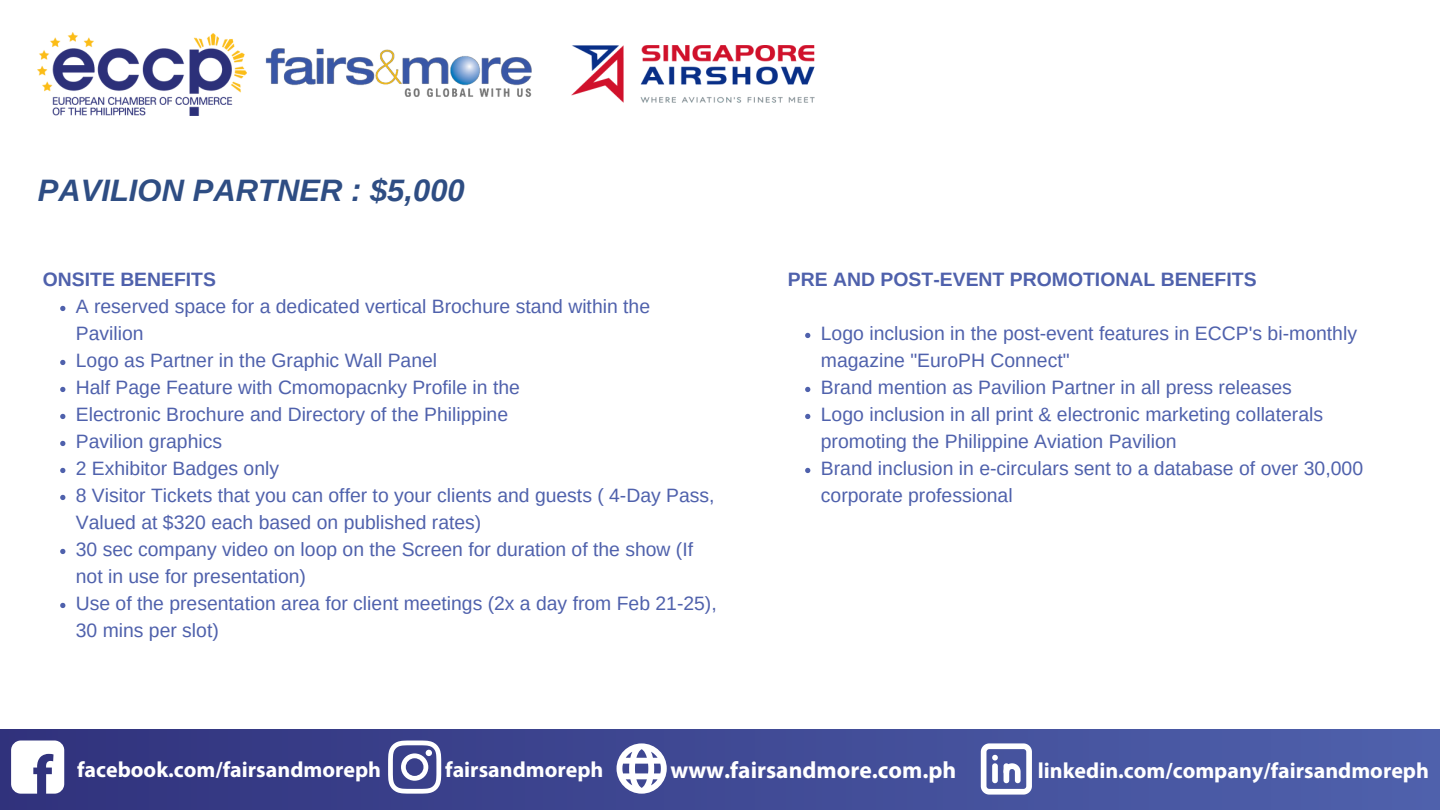
<style>
.page{position:relative;width:1440px;height:810px;background:#fff}
.page>*{position:absolute;margin:0;border:0;box-sizing:border-box;transform-origin:0 0}
.t1{font:italic 700 31px "Arimo";color:#2e4d83}
.t2{font:700 23.5px "Myriad Pro";color:#fff}
.t3{font:700 22px "Myriad Pro";color:#fff}
.t4{font:19.4px/27px "Arimo";color:#4f61ac}
.t5{font:700 19.4px "Arimo";color:#4f61ac}
.t6{font:19.3px/27px "Arimo";color:#4f61ac}
.t7{font:700 19.3px "Arimo";color:#4f61ac}
</style>
<div class="page">
<div style="left:0;top:729px;width:1440px;height:81px;background:linear-gradient(to right,#31327c,#4f61ac)"></div>
<img style="left:38px;top:32px;width:208px;height:83px">
<svg style="left:11px;top:741px;width:53px;height:53px"></svg>
<svg style="left:388px;top:741px;width:53px;height:53px"></svg>
<svg style="left:617px;top:743px;width:50px;height:51px"></svg>
<svg style="left:981px;top:743px;width:51px;height:51px"></svg>
<img style="left:265px;top:48px;width:267px;height:49px">
<img style="left:571px;top:45px;width:244px;height:58px">
<svg style="left:60px;top:306px;width:5px;height:5px"></svg>
<svg style="left:60px;top:360px;width:5px;height:5px"></svg>
<svg style="left:60px;top:387px;width:5px;height:5px"></svg>
<svg style="left:60px;top:414px;width:5px;height:5px"></svg>
<svg style="left:60px;top:441px;width:5px;height:5px"></svg>
<svg style="left:60px;top:468px;width:5px;height:5px"></svg>
<svg style="left:60px;top:495px;width:5px;height:5px"></svg>
<svg style="left:60px;top:549px;width:5px;height:5px"></svg>
<svg style="left:60px;top:603px;width:5px;height:5px"></svg>
<svg style="left:805px;top:333px;width:5px;height:5px"></svg>
<svg style="left:805px;top:387px;width:5px;height:5px"></svg>
<svg style="left:805px;top:414px;width:5px;height:5px"></svg>
<svg style="left:805px;top:468px;width:5px;height:5px"></svg>
<p class="t1" style="left:38px;top:173px;width:429px">PAVILION PARTNER : $5,000</p>
<p class="t7" style="left:43px;top:269px;width:175px">ONSITE BENEFITS</p>
<p class="t6" style="left:76px;top:293px;width:576px">A reserved space for a dedicated vertical Brochure stand within the<br>Pavilion</p>
<p class="t6" style="left:76px;top:347px;width:363px">Logo as Partner in the Graphic Wall Panel</p>
<p class="t6" style="left:76px;top:374px;width:446px">Half Page Feature with Cmomopacnky Profile in the</p>
<p class="t6" style="left:76px;top:401px;width:434px">Electronic Brochure and Directory of the Philippine</p>
<p class="t6" style="left:76px;top:428px;width:148px">Pavilion graphics</p>
<p class="t6" style="left:76px;top:455px;width:205px">2 Exhibitor Badges only</p>
<h3 class="t6" style="left:76px;top:482px;width:640px">8 Visitor Tickets that you can offer to your clients and guests ( 4-Day Pass,<br>Valued at $320 each based on published rates)</h3>
<p class="t6" style="left:76px;top:536px;width:619px">30 sec company video on loop on the Screen for duration of the show (If not in use for presentation)</p>
<p class="t6" style="left:76px;top:590px;width:642px">Use of the presentation area for client meetings (2x a day from Feb 21-25),<br>30 mins per slot)</p>
<p class="t5" style="left:788px;top:269px;width:470px">PRE AND POST-EVENT PROMOTIONAL BENEFITS</p>
<p class="t4" style="left:821px;top:320px;width:538px">Logo inclusion in the post-event features in ECCP's bi-monthly magazine "EuroPH Connect"</p>
<p class="t4" style="left:821px;top:374px;width:473px">Brand mention as Pavilion Partner in all press releases</p>
<p class="t4" style="left:821px;top:401px;width:504px">Logo inclusion in all print &amp; electronic marketing collaterals promoting the Philippine Aviation Pavilion</p>
<p class="t4" style="left:821px;top:455px;width:544px">Brand inclusion in e-circulars sent to a database of over 30,000 corporate professional</p>
<p class="t3" style="left:77px;top:760px;width:305px">facebook.com/fairsandmoreph</p>
<p class="t3" style="left:445px;top:760px;width:160px">fairsandmoreph</p>
<h1 class="t2" style="left:671px;top:760px;width:287px">www.fairsandmore.com.ph</h1>
<p class="t3" style="left:1038px;top:762px;width:393px">linkedin.com/company/fairsandmoreph</p>
</div>
